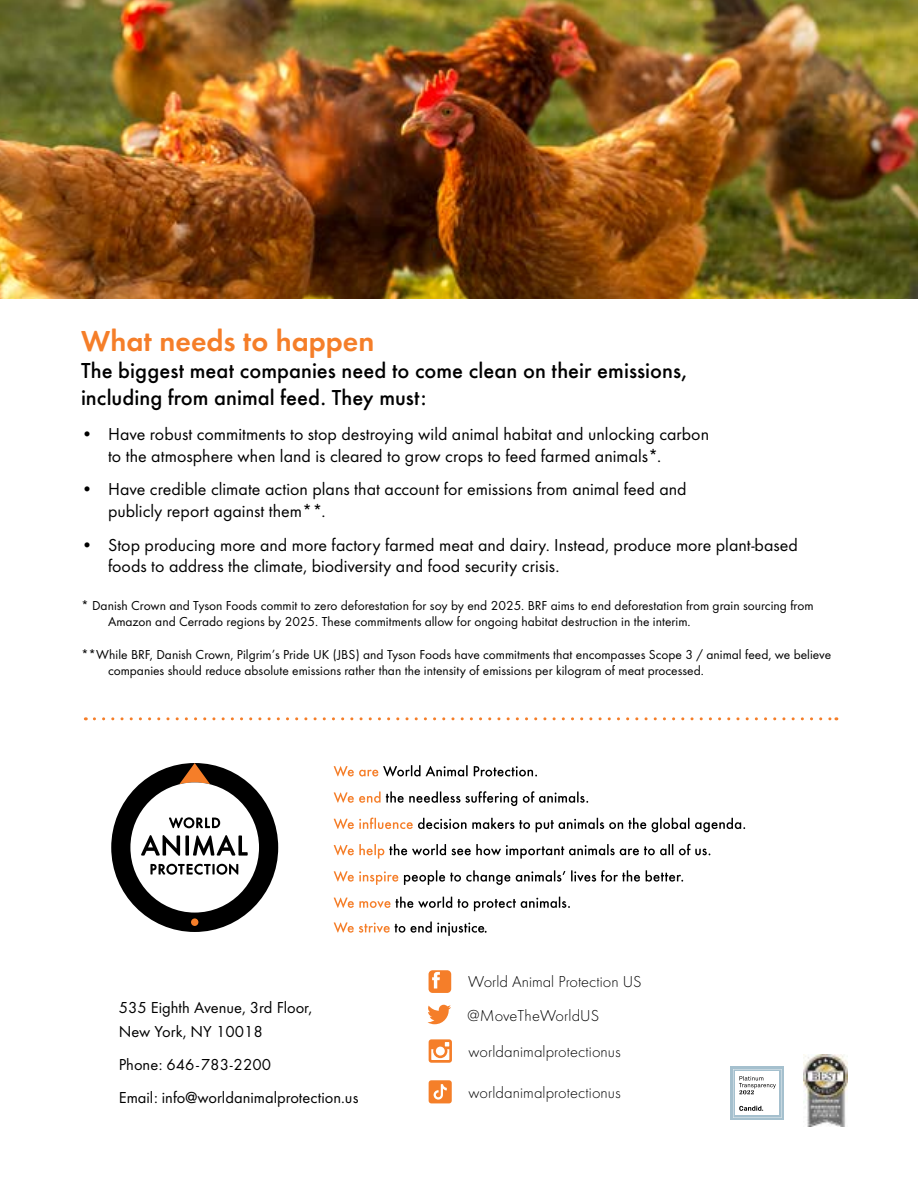
<style>
.page{position:relative;width:918px;height:1188px;background:#fff}
.page>*{position:absolute;margin:0;border:0;box-sizing:border-box;transform-origin:0 0}
.t1{font:600 30px "Futura Round";color:#f57e29}
.t2{font:500 22.5px/27px "Futura Round";color:#000}
.t3{font:18px/21.6px "Futura Round";color:#000}
.t4{font:16.5px/24px "Futura Round";color:#000}
.t5{font:300 16.5px/33.9px "Futura Round";letter-spacing:.005em;color:#000}
.t6{font:13.5px/16.2px "Futura Round";color:#000}
</style>
<div class="page">
<div style="left:111px;top:763px;width:167px;height:169px;background:#000;border-radius:50%"></div>
<svg style="left:179px;top:763px;width:31px;height:21px"></svg>
<div style="left:191px;top:918px;width:7px;height:8px;background:#f57e29;border-radius:50%"></div>
<div style="left:130px;top:782px;width:129px;height:131px;background:#fff;border-radius:50%"></div>
<svg style="left:141px;top:817px;width:107px;height:58px"></svg>
<svg style="left:334px;top:897px;width:236px;height:14px"></svg>
<svg style="left:404px;top:870px;width:279px;height:15px"></svg>
<svg style="left:334px;top:871px;width:64px;height:14px"></svg>
<svg style="left:334px;top:844px;width:376px;height:15px"></svg>
<svg style="left:334px;top:818px;width:411px;height:14px"></svg>
<svg style="left:334px;top:791px;width:254px;height:15px"></svg>
<svg style="left:334px;top:765px;width:203px;height:11px"></svg>
<svg style="left:334px;top:922px;width:153px;height:14px"></svg>
<div style="left:429px;top:970px;width:22px;height:23px;background:#f57e29;border-radius:4px"></div>
<svg style="left:432px;top:972px;width:8px;height:17px"></svg>
<svg style="left:427px;top:1005px;width:24px;height:19px"></svg>
<svg style="left:429px;top:1039px;width:23px;height:24px"></svg>
<svg style="left:429px;top:1080px;width:23px;height:23px"></svg>
<img style="left:0;top:0;width:918px;height:298px">
<svg style="left:94px;top:717px;width:743px;height:3px"></svg>
<img style="left:804px;top:1055px;width:43px;height:72px">
<div style="left:731px;top:1067px;width:53px;height:53px;background:#a5c0ce"></div>
<svg style="left:733px;top:1069px;width:49px;height:49px;background:#e0e4e6"></svg>
<h1 class="t1" style="left:81px;top:319px;width:295px">What needs to happen</h1>
<h2 class="t2" style="left:81px;top:355px;width:608px">The biggest meat companies need to come clean on their emissions, including from animal feed. They must:</h2>
<h3 class="t3" style="left:108px;top:422px;width:603px;text-indent:-27px">• Have robust commitments to stop destroying wild animal habitat and unlocking carbon to the atmosphere when land is cleared to grow crops to feed farmed animals*.</h3>
<h3 class="t3" style="left:108px;top:477px;width:580px;text-indent:-27px">• Have credible climate action plans that account for emissions from animal feed and publicly report against them**.</h3>
<h3 class="t3" style="left:108px;top:533px;width:691px;text-indent:-27px">• Stop producing more and more factory farmed meat and dairy. Instead, produce more plant-based foods to address the climate, biodiversity and food security crisis.</h3>
<p class="t6" style="left:108px;top:597px;width:707px;text-indent:-27px">* Danish Crown and Tyson Foods commit to zero deforestation for soy by end 2025. BRF aims to end deforestation from grain sourcing from<br>Amazon and Cerrado regions by 2025. These commitments allow for ongoing habitat destruction in the interim.</p>
<p class="t6" style="left:108px;top:645px;width:725px;text-indent:-27px">**While BRF, Danish Crown, Pilgrim’s Pride UK (JBS) and Tyson Foods have commitments that encompasses Scope 3 / animal feed, we believe companies should reduce absolute emissions rather than the intensity of emissions per kilogram of meat processed.</p>
<p class="t4" style="left:119px;top:994px;width:195px">535 Eighth Avenue, 3rd Floor,<br>New York, NY 10018</p>
<p class="t4" style="left:119px;top:1047px;width:241px;line-height:33px">Phone: 646-783-2200<br>Email: info@worldanimalprotection.us</p>
<p class="t5" style="left:467px;top:964px;width:176px">World Animal Protection US @MoveTheWorldUS</p>
<p class="t5" style="left:469px;top:1034px;width:154px">worldanimalprotectionus</p>
<p class="t5" style="left:469px;top:1075px;width:154px">worldanimalprotectionus</p>
</div>
